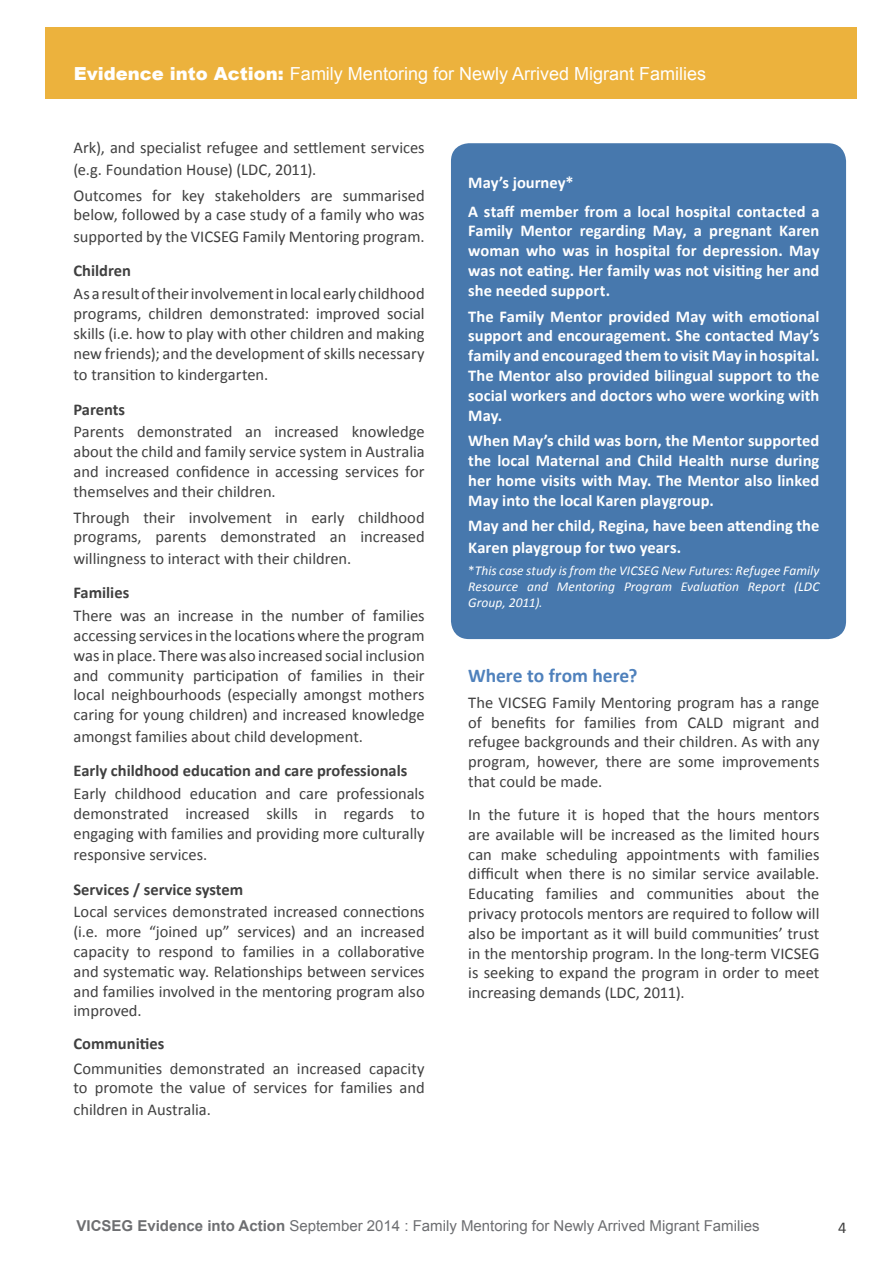
<style>
.page{position:relative;width:893px;height:1263px;background:#fff}
.page>*{position:absolute;margin:0;border:0;box-sizing:border-box;transform-origin:0 0}
.t1{font:700 19.5px "Calibri";letter-spacing:-.005em;color:#4f81bc}
.t2{font:18px "Arial";color:#fff}
.t3{font:16.5px/19.8px "Calibri";color:#404040;text-align:justify}
.t4{font:700 16.5px/19.8px "Calibri";color:#fff;text-align:justify}
.t5{font:700 16.5px "Calibri";color:#404040}
.t6{font:15px "Arial";color:#6d6e71}
.t7{font:italic 13.5px/16.2px "Calibri";letter-spacing:.005em;color:#fff;text-align:justify}
.s1{font-weight:900}
.s2{font-style:normal}
.s3{font-weight:700}
</style>
<div class="page">
<div style="left:451px;top:143px;width:395px;height:496px;background:#4778ad;border-radius:18px"></div>
<div style="left:45px;top:27px;width:812px;height:71px;background:#ecb23d"></div>
<p class="t2" style="left:74px;top:62px;width:634px"><span class="s1">Evidence into Action:</span> Family Mentoring for Newly Arrived Migrant Families</p>
<p class="t3" style="left:74px;top:137px;width:353px;line-height:21.6px">Ark), and specialist refugee and settlement services (e.g. Foundation House) (LDC, 2011).</p>
<p class="t3" style="left:74px;top:185px;width:353px">Outcomes for key stakeholders are summarised below, followed by a case study of a family who was</p>
<p class="t3" style="left:74px;top:227px;width:353px">supported by the VICSEG Family Mentoring program.</p>
<p class="t5" style="left:74px;top:260px;width:59px">Children</p>
<p class="t3" style="left:74px;top:284px;width:353px">As a result of their involvement in local early childhood programs, children demonstrated: improved social skills (i.e. how to play with other children and making new friends); and the development of skills necessary</p>
<p class="t3" style="left:74px;top:365px;width:196px">to transition to kindergarten.</p>
<p class="t5" style="left:74px;top:399px;width:53px">Parents</p>
<p class="t3" style="left:74px;top:422px;width:353px">Parents demonstrated an increased knowledge about the child and family service system in Australia and increased confidence in accessing services for themselves and their children.</p>
<p class="t3" style="left:74px;top:507px;width:353px">Through their involvement in early childhood programs, parents demonstrated an increased</p>
<p class="t3" style="left:74px;top:549px;width:279px">willingness to interact with their children.</p>
<p class="t5" style="left:74px;top:582px;width:57px">Families</p>
<p class="t3" style="left:74px;top:606px;width:353px">There was an increase in the number of families accessing services in the locations where the program was in place. There was also increased social inclusion and community participation of families in their local neighbourhoods (especially amongst mothers caring for young children) and increased knowledge</p>
<p class="t3" style="left:74px;top:726px;width:291px">amongst families about child development.</p>
<p class="t5" style="left:74px;top:760px;width:335px">Early childhood education and care professionals</p>
<p class="t3" style="left:74px;top:784px;width:353px">Early childhood education and care professionals demonstrated increased skills in regards to engaging with families and providing more culturally</p>
<p class="t3" style="left:74px;top:845px;width:135px">responsive services.</p>
<p class="t5" style="left:74px;top:878px;width:171px">Services / service system</p>
<p class="t3" style="left:74px;top:902px;width:353px">Local services demonstrated increased connections (i.e. more “joined up” services) and an increased capacity to respond to families in a collaborative and systematic way. Relationships between services and families involved in the mentoring program also improved.</p>
<p class="t5" style="left:74px;top:1033px;width:92px">Communities</p>
<p class="t3" style="left:74px;top:1058px;width:353px">Communities demonstrated an increased capacity to promote the value of services for families and</p>
<p class="t3" style="left:74px;top:1100px;width:139px">children in Australia.</p>
<p class="t4" style="left:468px;top:168px;width:353px;line-height:28.8px">May’s journey*<br>A staff member from a local hospital contacted a</p>
<p class="t4" style="left:468px;top:221px;width:353px">Family Mentor regarding May, a pregnant Karen woman who was in hospital for depression. May was not eating. Her family was not visiting her and she needed support.</p>
<p class="t4" style="left:468px;top:306px;width:353px">The Family Mentor provided May with emotional support and encouragement. She contacted May’s family and encouraged them to visit May in hospital.<br>The Mentor also provided bilingual support to the social workers and doctors who were working with May.</p>
<p class="t4" style="left:468px;top:431px;width:353px">When May’s child was born, the Mentor supported the local Maternal and Child Health nurse during her home visits with May. The Mentor also linked May into the local Karen playgroup.</p>
<p class="t4" style="left:468px;top:515px;width:353px;line-height:21.6px">May and her child, Regina, have been attending the<br>Karen playgroup for two years.</p>
<p class="t7" style="left:468px;top:562px;width:353px"><span class="s2">*</span>This case study is from the VICSEG New Futures: Refugee Family Resource and Mentoring Program Evaluation Report (LDC Group, 2011).</p>
<p class="t1" style="left:468px;top:663px;width:171px">Where to from here?</p>
<p class="t3" style="left:468px;top:692px;width:353px">The VICSEG Family Mentoring program has a range of benefits for families from CALD migrant and refugee backgrounds and their children. As with any program, however, there are some improvements that could be made.</p>
<p class="t3" style="left:468px;top:804px;width:353px">In the future it is hoped that the hours mentors are available will be increased as the limited hours can make scheduling appointments with families difficult when there is no similar service available.<br>Educating families and communities about the privacy protocols mentors are required to follow will also be important as it will build communities’ trust in the mentorship program. In the long-term VICSEG is seeking to expand the program in order to meet increasing demands (LDC, 2011).</p>
<p class="t6" style="left:76px;top:1216px;width:684px"><span class="s3">VICSEG Evidence into Action</span> September 2014 : Family Mentoring for Newly Arrived Migrant Families</p>
<p class="t3" style="left:838px;top:1218px;width:10px">4</p>
</div>
